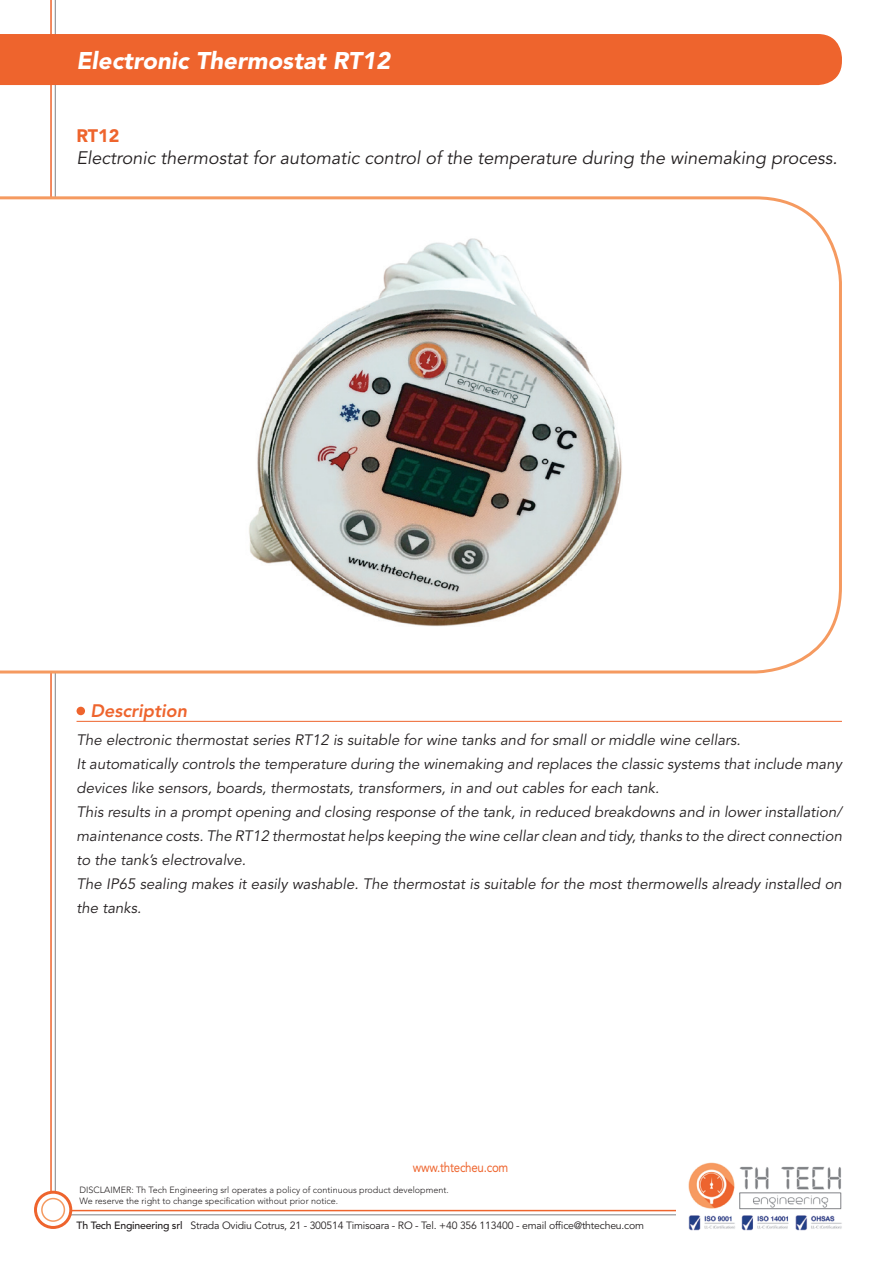
<style>
.page{position:relative;width:893px;height:1263px;background:#fff}
.page>*{position:absolute;margin:0;border:0;box-sizing:border-box;transform-origin:0 0}
.t1{font:italic 900 24px "Avenir";color:#fff}
.t2{font:italic 18px "Avenir";color:#231f20}
.t3{font:italic 800 18px "Avenir";color:#ee642d}
.t4{font:900 18px "Avenir";color:#ee642d}
.t5{font:italic 15px/24px "Avenir";color:#231f20}
.t6{font:13.5px "Avenir";letter-spacing:-.02em;color:#ee642d;scale:.85 1}
.t7{font:10.5px "Avenir";letter-spacing:-.02em;color:#231f20}
.t8{font:300 9px/10.8px "Avenir";color:#231f20}
.s1{font-weight:500}
</style>
<div class="page">
<hr style="left:51px;top:1210px;width:737px;height:1px;background:#ee642d">
<hr style="left:51px;top:1214px;width:767px;height:1px;background:#808285">
<hr style="left:50px;top:0;width:2px;height:1210px;background:#ee642d">
<hr style="left:55px;top:0;width:1px;height:1210px;background:#808285">
<svg style="left:36px;top:1192px;width:35px;height:35px"></svg>
<div style="left:34px;top:1191px;width:38px;height:38px;border:3px solid #ee642d;border-radius:50%"></div>
<div style="left:42px;top:1198px;width:22px;height:23px;background:#fff;border-radius:50%"></div>
<div style="left:41px;top:1198px;width:24px;height:24px;border:2px solid #f59a60;border-radius:50%"></div>
<img style="left:676px;top:1162px;width:166px;height:69px">
<svg style="left:0;top:195px;width:842px;height:480px"></svg>
<div style="left:0;top:34px;width:842px;height:51px;background:#ee642d"></div>
<img style="left:221px;top:237px;width:427px;height:418px">
<hr style="left:77px;top:721px;width:765px;height:1px;background:#ee642d">
<div style="left:77px;top:707px;width:8px;height:8px;background:#ee642d;border-radius:50%"></div>
<h1 class="t1" style="left:77px;top:46px;width:315px">Electronic Thermostat RT12</h1>
<p class="t4" style="left:77px;top:125px;width:44px">RT12</p>
<p class="t2" style="left:77px;top:147px;width:762px">Electronic thermostat for automatic control of the temperature during the winemaking process.</p>
<p class="t3" style="left:90px;top:700px;width:98px">Description</p>
<p class="t5" style="left:77px;top:728px;width:767px">The electronic thermostat series RT12 is suitable for wine tanks and for small or middle wine cellars.<br>It automatically controls the temperature during the winemaking and replaces the classic systems that include many devices like sensors, boards, thermostats, transformers, in and out cables for each tank.<br>This results in a prompt opening and closing response of the tank, in reduced breakdowns and in lower installation/ maintenance costs. The RT12 thermostat helps keeping the wine cellar clean and tidy, thanks to the direct connection to the tank’s electrovalve.<br>The IP65 sealing makes it easily washable. The thermostat is suitable for the most thermowells already installed on the tanks.</p>
<p class="t6" style="left:413px;top:1159px;width:114px">www.thtecheu.com</p>
<p class="t8" style="left:79px;top:1184px;width:371px">DISCLAIMER: Th Tech Engineering srl operates a policy of continuous product development.<br>We reserve the right to change specification without prior notice.</p>
<p class="t7" style="left:77px;top:1219px;width:569px"><span class="s1">Th Tech Engineering srl</span> Strada Ovidiu Cotrus, 21 - 300514 Timisoara - RO - Tel. +40 356 113400 - email office@thtecheu.com</p>
</div>
